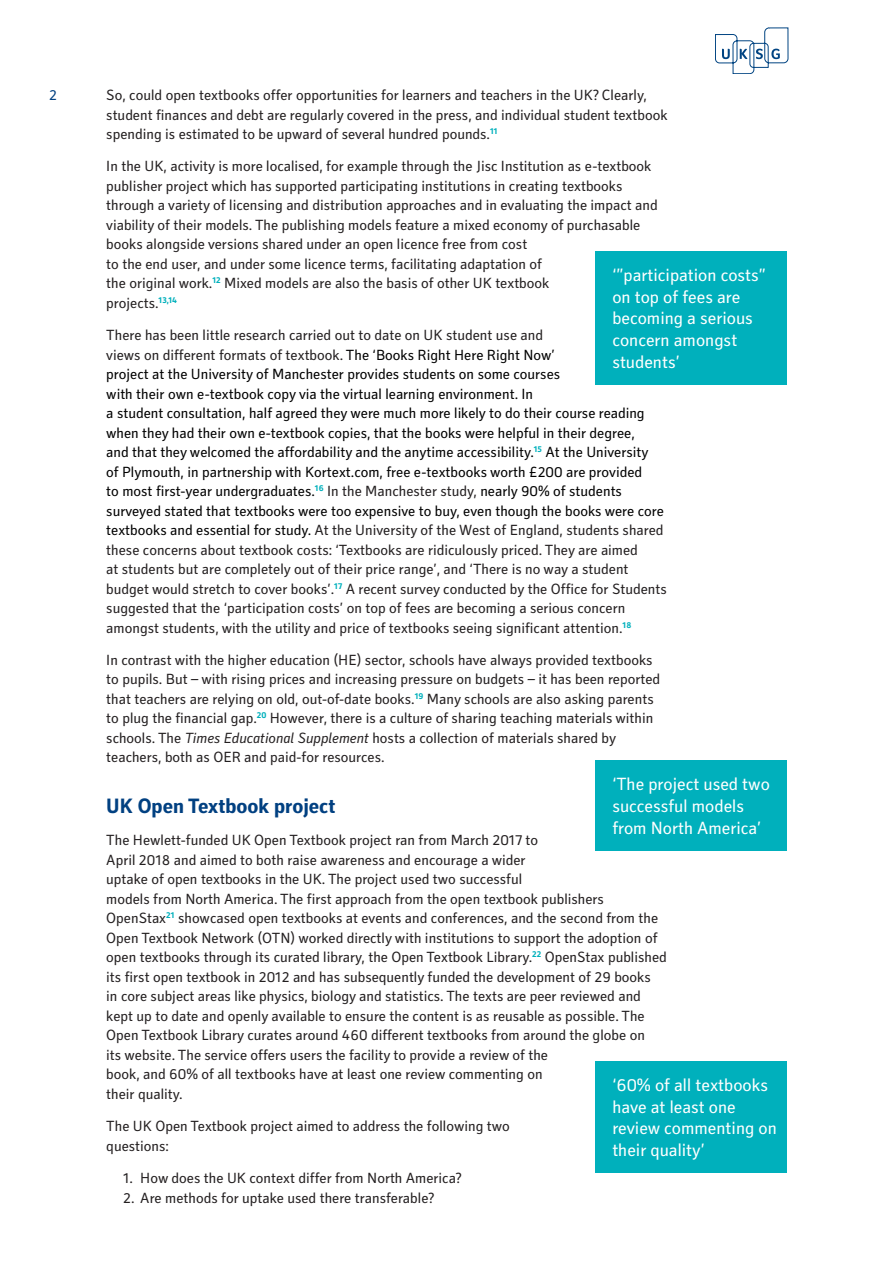
<style>
.page{position:relative;width:893px;height:1263px;background:#fff}
.page>*{position:absolute;margin:0;border:0;box-sizing:border-box;transform-origin:0 0}
.A-Style_Heading{font:700 21px "Secca Std";color:#014081}
.Stand_out_quote{font:18px/21.6px "Secca Std";color:#fff}
.Body{font:15px/19.5px "Secca Std";color:#231f20}
.Body-2{font:15px/19.5px "Secca Std";color:#000}
.Body-3{font:15px "Secca Std";color:#014081}
.s1{color:#231f20}
.s2{font-style:italic}
</style>
<div class="page">
<svg style="left:715px;top:28px;width:73px;height:46px"></svg>
<div style="left:595px;top:251px;width:192px;height:134px;background:#00b0bc"></div>
<div style="left:595px;top:760px;width:192px;height:90px;background:#00b0bc"></div>
<div style="left:595px;top:1061px;width:192px;height:112px;background:#00b0bc"></div>
<p class="Body-3" style="left:49px;top:87px;width:9px">2</p>
<p class="Body" style="left:106px;top:86px;width:563px">So, could open textbooks offer opportunities for learners and teachers in the UK? Clearly, student finances and debt are regularly covered in the press, and individual student textbook spending is estimated to be upward of several hundred pounds.<sup>11</sup></p>
<p class="Body" style="left:106px;top:157px;width:553px">In the UK, activity is more localised, for example through the Jisc Institution as e-textbook publisher project which has supported participating institutions in creating textbooks through a variety of licensing and distribution approaches and in evaluating the impact and viability of their models. The publishing models feature a mixed economy of purchasable books alongside versions shared under an open licence free from cost<br>to the end user, and under some licence terms, facilitating adaptation of<br>the original work.<sup>12</sup> Mixed models are also the basis of other UK textbook<br>projects.<sup>13,14</sup></p>
<p class="Body-2" style="left:106px;top:326px;width:562px"><span class="s1">There has been little research carried out to date on UK student use and<br>views on different formats of textbook.</span> The ‘Books Right Here Right Now’<br>project at the University of Manchester provides students on some courses<br>with their own e-textbook copy via the virtual learning environment. In<br>a student consultation, half agreed they were much more likely to do their course reading when they had their own e-textbook copies, that the books were helpful in their degree,<br>and that they welcomed the affordability and the anytime accessibility.<sup>15</sup> At the University<br>of Plymouth, in partnership with Kortext.com, free e-textbooks worth £200 are provided<br>to most first-year undergraduates.<sup>16</sup> <span class="s1">In the Manchester study,</span> nearly 90% of students surveyed stated that textbooks were too expensive to buy, even though the books were core textbooks and essential for study. <span class="s1">At the University of the West of England, students shared these concerns about textbook costs: ‘Textbooks are ridiculously priced. They are aimed<br>at students but are completely out of their price range’, and ‘There is no way a student budget would stretch to cover books’.</span><sup>17</sup> <span class="s1">A recent survey conducted by the Office for Students suggested that the ‘participation costs’ on top of fees are becoming a serious concern amongst students, with the utility and price of textbooks seeing significant attention.</span><sup>18</sup></p>
<p class="Body" style="left:106px;top:651px;width:555px">In contrast with the higher education (HE) sector, schools have always provided textbooks to pupils. But – with rising prices and increasing pressure on budgets – it has been reported that teachers are relying on old, out-of-date books.<sup>19</sup> Many schools are also asking parents to plug the financial gap.<sup>20</sup> However, there is a culture of sharing teaching materials within schools. The <span class="s2">Times Educational Supplement</span> hosts a collection of materials shared by teachers, both as OER and paid-for resources.</p>
<p class="A-Style_Heading" style="left:106px;top:794px;width:231px">UK Open Textbook project</p>
<p class="Body" style="left:106px;top:831px;width:562px">The Hewlett-funded UK Open Textbook project ran from March 2017 to<br>April 2018 and aimed to both raise awareness and encourage a wider<br>uptake of open textbooks in the UK. The project used two successful<br>models from North America. The first approach from the open textbook publishers OpenStax<sup>21</sup> showcased open textbooks at events and conferences, and the second from the Open Textbook Network (OTN) worked directly with institutions to support the adoption of open textbooks through its curated library, the Open Textbook Library.<sup>22</sup> OpenStax published its first open textbook in 2012 and has subsequently funded the development of 29 books<br>in core subject areas like physics, biology and statistics. The texts are peer reviewed and kept up to date and openly available to ensure the content is as reusable as possible. The Open Textbook Library curates around 460 different textbooks from around the globe on<br>its website. The service offers users the facility to provide a review of the<br>book, and 60% of all textbooks have at least one review commenting on<br>their quality.</p>
<p class="Body" style="left:106px;top:1117px;width:405px">The UK Open Textbook project aimed to address the following two questions:</p>
<p class="Body" style="left:123px;top:1169px;width:340px">1. How does the UK context differ from North America?</p>
<p class="Body" style="left:123px;top:1188px;width:312px">2. Are methods for uptake used there transferable?</p>
<p class="Stand_out_quote" style="left:612px;top:265px;width:155px">‘”participation costs” on top of fees are becoming a serious concern amongst students’</p>
<p class="Stand_out_quote" style="left:612px;top:774px;width:159px">‘The project used two successful models from North America’</p>
<p class="Stand_out_quote" style="left:612px;top:1075px;width:166px">‘60% of all textbooks have at least one review commenting on their quality’</p>
</div>
